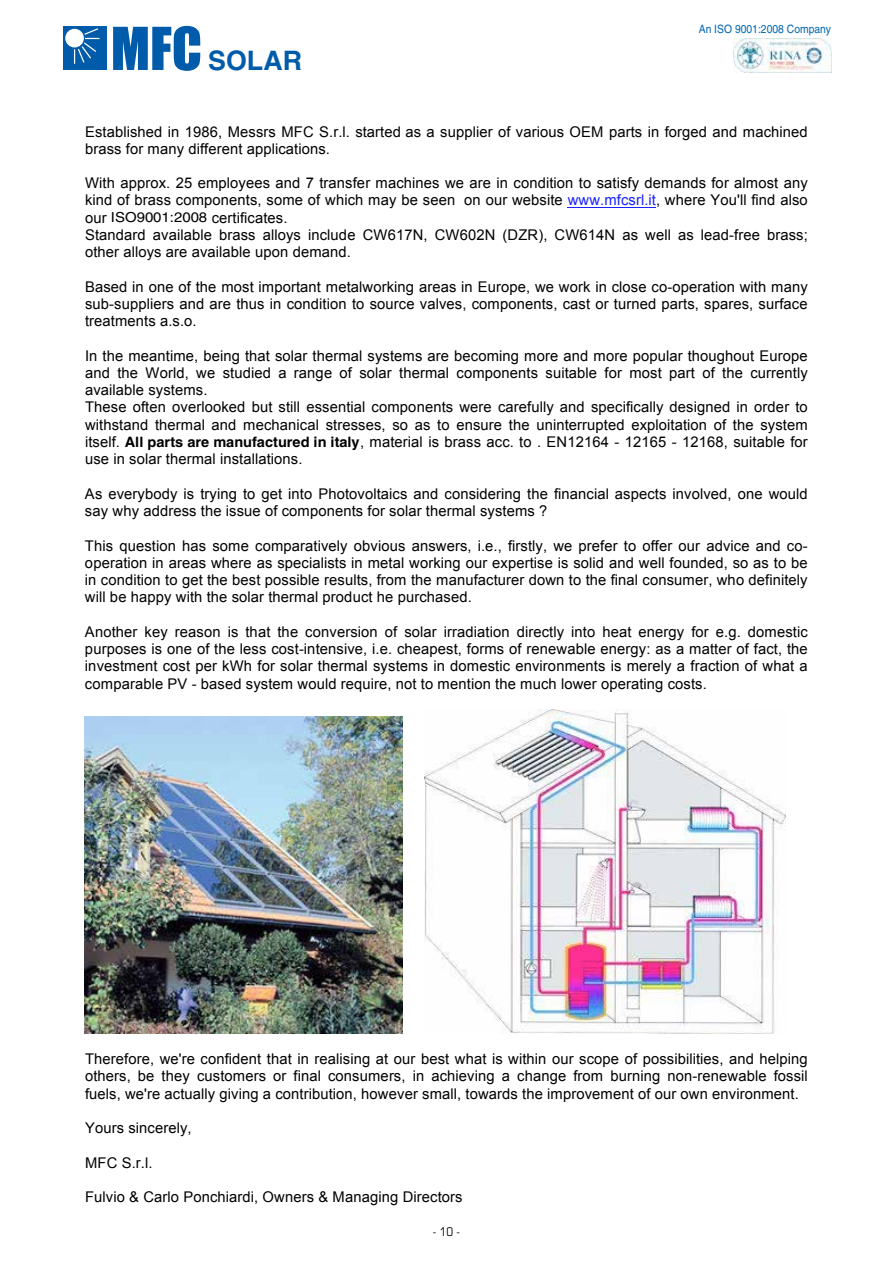
<style>
.page{position:relative;width:893px;height:1263px;background:#fff}
.page>*{position:absolute;margin:0;border:0;box-sizing:border-box;transform-origin:0 0}
.t1{font:700 26.85px "Helvetica LT";color:#005baa}
.t2{font:14.7px/17.2px "Arial";letter-spacing:.01em;color:#000}
.t3{font:700 14.25px "Helvetica LT";color:#000}
.t4{font:13.8px "Helvetica LT";color:#000;scale:1.08 1}
.t5{font:condensed 12px "Eurostile LT";color:#000}
.t6{font:11.55px "Helvetica LT";color:#0066b3;scale:.9 1}
.s1{font-family:"Impact";font-weight:400;font-size:54.6px}
.s2{color:#1922fb}
</style>
<div class="page">
<div style="left:63px;top:27px;width:44px;height:43px;background:#005baa"></div>
<div style="left:65px;top:29px;width:19px;height:18px;background:#fff;border-radius:50%"></div>
<svg style="left:74px;top:28px;width:26px;height:36px"></svg>
<img style="left:733px;top:39px;width:98px;height:33px">
<hr style="left:568px;top:208px;width:88px;height:1px;background:#1922fb">
<img style="left:85px;top:716px;width:317px;height:317px">
<img style="left:425px;top:709px;width:360px;height:324px">
<h1 class="t1" style="left:111px;top:44px;width:193px"><span class="s1">MFC</span> SOLAR</h1>
<p class="t6" style="left:699px;top:23px;width:148px">An ISO 9001:2008 Company</p>
<p class="t2" style="left:85px;top:123px;width:724px">Established in 1986, Messrs MFC S.r.l. started as a supplier of various OEM parts in forged and machined brass for many different applications.</p>
<p class="t2" style="left:85px;top:174px;width:724px">With approx. 25 employees and 7 transfer machines we are in condition to satisfy demands for almost any kind of brass components, some of which may be seen on our website <span class="s2">www.mfcsrl.it</span>, where You'll find also our ISO9001:2000 certificates.<br>Standard available brass alloys include CW617N, CW602N (DZR), CW614N as well as lead-free brass; other alloys are available upon demand.</p>
<p class="t2" style="left:85px;top:278px;width:724px;text-align:justify">Based in one of the most important metalworking areas in Europe, we work in close co-operation with many sub-suppliers and are thus in condition to source valves, components, cast or turned parts, spares, surface treatments a.s.o.</p>
<p class="t2" style="left:85px;top:347px;width:724px">In the meantime, being that solar thermal systems are becoming more and more popular thoughout Europe and the World, we studied a range of solar thermal components suitable for most part of the currently available systems.<br>These often overlooked but still essential components were carefully and specifically designed in order to withstand thermal and mechanical stresses, so as to ensure the uninterrupted exploitation of the system itself. All parts are manufactured in Italy, material is brass acc. to . EN12164 - 12165 - 12168, suitable for use in solar thermal installations.</p>
<p class="t2" style="left:85px;top:485px;width:724px">As everybody is trying to get into Photovoltaics and considering the financial aspects involved, one would say why address the issue of components for solar thermal systems ?</p>
<p class="t2" style="left:85px;top:537px;width:724px;text-align:justify">This question has some comparatively obvious answers, i.e., firstly, we prefer to offer our advice and co&shy;operation in areas where as specialists in metal working our expertise is solid and well founded, so as to be in condition to get the best possible results, from the manufacturer down to the final consumer, who definitely will be happy with the solar thermal product he purchased.</p>
<p class="t2" style="left:85px;top:623px;width:724px;text-align:justify">Another key reason is that the conversion of solar irradiation directly into heat energy for e.g. domestic purposes is one of the less cost-intensive, i.e. cheapest, forms of renewable energy: as a matter of fact, the investment cost per kWh for solar thermal systems in domestic environments is merely a fraction of what a comparable PV - based system would require, not to mention the much lower operating costs.</p>
<p class="t4" style="left:111px;top:209px;width:91px">ISO9001:2008</p>
<p class="t3" style="left:125px;top:433px;width:236px">All parts are manufactured in italy</p>
<p class="t2" style="left:85px;top:1051px;width:724px;text-align:justify">Therefore, we're confident that in realising at our best what is within our scope of possibilities, and helping others, be they customers or final consumers, in achieving a change from burning non-renewable fossil fuels, we're actually giving a contribution, however small, towards the improvement of our own environment.</p>
<p class="t2" style="left:85px;top:1119px;width:108px">Yours sincerely,</p>
<p class="t2" style="left:85px;top:1154px;width:69px">MFC S.r.l.</p>
<p class="t2" style="left:85px;top:1189px;width:379px">Fulvio &amp; Carlo Ponchiardi, Owners &amp; Managing Directors</p>
<p class="t5" style="left:433px;top:1225px;width:29px">- 10 -</p>
</div>
